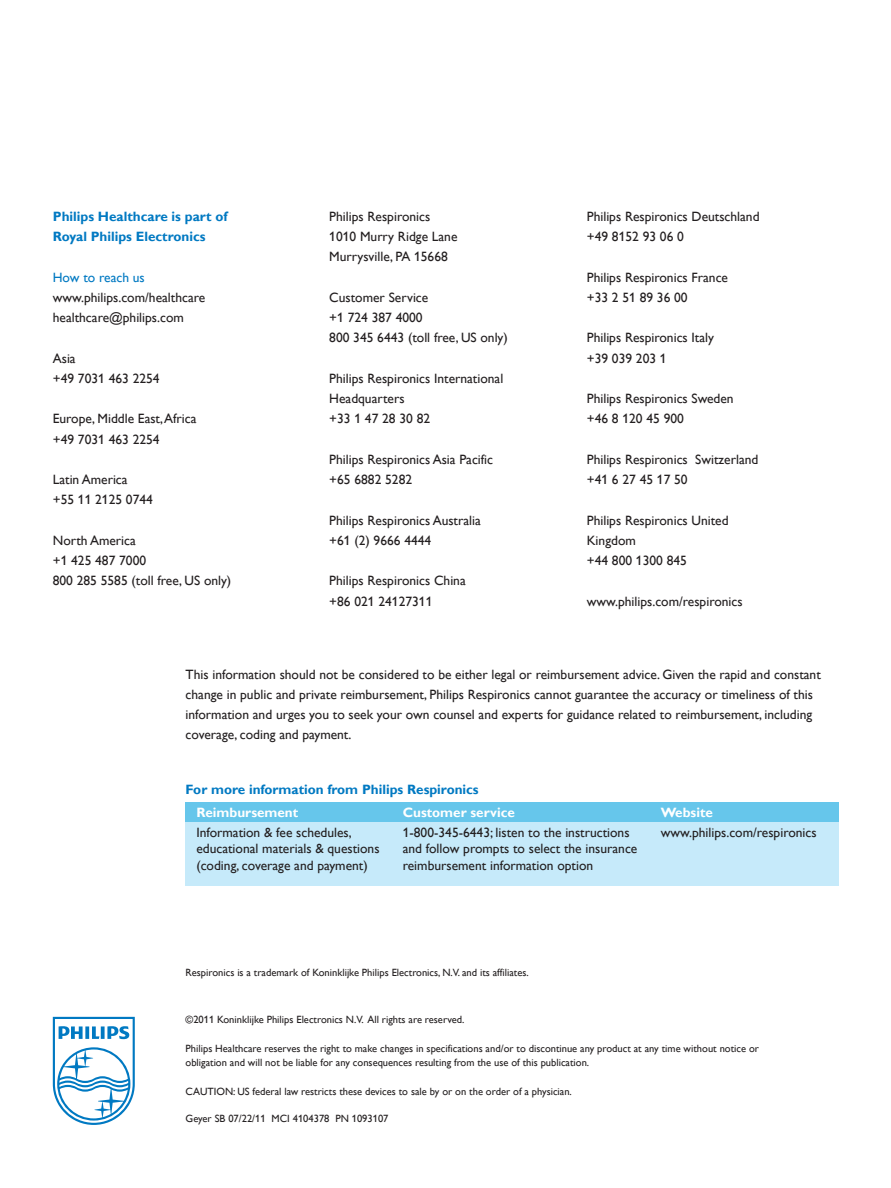
<style>
.page{position:relative;width:891px;height:1188px;background:#fff}
.page>*{position:absolute;margin:0;border:0;box-sizing:border-box;transform-origin:0 0}
.t1{font:13.5px/20.2px "Gill Alt One";color:#231f20}
.t2{font:700 13.5px/20.2px "Gill Alt One";color:#0079c2}
.t3{font:700 13.5px "Gill Alt One";color:#fff}
.t4{font:13.5px "Gill Alt One";color:#0079c2}
.t5{font:10.5px/14.2px "Gill Alt One";color:#231f20}
</style>
<div class="page">
<svg style="left:53px;top:1017px;width:82px;height:108px"></svg>
<div style="left:186px;top:821px;width:653px;height:64px;background:#c6eafa"></div>
<div style="left:186px;top:802px;width:653px;height:20px;background:#66c6eb"></div>
<p class="t2" style="left:53px;top:206px;width:176px">Philips Healthcare is part of<br>Royal Philips Electronics</p>
<p class="t4" style="left:53px;top:269px;width:93px">How to reach us</p>
<p class="t1" style="left:53px;top:287px;width:154px">www.philips.com/healthcare healthcare@philips.com</p>
<p class="t1" style="left:53px;top:348px;width:108px">Asia<br>+49 7031 463 2254</p>
<p class="t1" style="left:53px;top:408px;width:145px">Europe, Middle East,Africa +49 7031 463 2254</p>
<p class="t1" style="left:53px;top:469px;width:102px">Latin America<br>+55 11 2125 0744</p>
<p class="t1" style="left:53px;top:530px;width:180px">North America<br>+1 425 487 7000<br>800 285 5585 (toll free, US only)</p>
<p class="t1" style="left:329px;top:206px;width:130px">Philips Respironics<br>1010 Murry Ridge Lane<br>Murrysville, PA 15668</p>
<p class="t1" style="left:329px;top:287px;width:180px">Customer Service<br>+1 724 387 4000<br>800 345 6443 (toll free, US only)</p>
<p class="t1" style="left:329px;top:368px;width:176px">Philips Respironics International<br>Headquarters<br>+33 1 47 28 30 82</p>
<p class="t1" style="left:329px;top:449px;width:165px">Philips Respironics Asia Pacific +65 6882 5282</p>
<p class="t1" style="left:329px;top:510px;width:153px">Philips Respironics Australia +61 (2) 9666 4444</p>
<p class="t1" style="left:329px;top:570px;width:138px">Philips Respironics China +86 021 24127311</p>
<p class="t1" style="left:587px;top:206px;width:174px">Philips Respironics Deutschland +49 8152 93 06 0</p>
<p class="t1" style="left:587px;top:267px;width:143px">Philips Respironics France +33 2 51 89 36 00</p>
<p class="t1" style="left:587px;top:327px;width:129px">Philips Respironics Italy +39 039 203 1</p>
<p class="t1" style="left:587px;top:388px;width:148px">Philips Respironics Sweden +46 8 120 45 900</p>
<p class="t1" style="left:587px;top:449px;width:173px">Philips Respironics Switzerland +41 6 27 45 17 50</p>
<p class="t1" style="left:587px;top:510px;width:143px">Philips Respironics United<br>Kingdom<br>+44 800 1300 845</p>
<p class="t1" style="left:587px;top:591px;width:157px">www.philips.com/respironics</p>
<p class="t1" style="left:186px;top:664px;width:637px">This information should not be considered to be either legal or reimbursement advice. Given the rapid and constant change in public and private reimbursement, Philips Respironics cannot guarantee the accuracy or timeliness of this information and urges you to seek your own counsel and experts for guidance related to reimbursement, including coverage, coding and payment.</p>
<p class="t2" style="left:186px;top:779px;width:295px">For more information from Philips Respironics</p>
<p class="t3" style="left:196px;top:804px;width:103px">Reimbursement</p>
<p class="t3" style="left:403px;top:804px;width:114px">Customer service</p>
<p class="t3" style="left:661px;top:804px;width:54px">Website</p>
<p class="t1" style="left:196px;top:822px;width:157px">Information &amp; fee schedules,</p>
<p class="t1" style="left:403px;top:822px;width:228px">1-800-345-6443; listen to the instructions</p>
<p class="t1" style="left:661px;top:822px;width:157px">www.philips.com/respironics</p>
<p class="t1" style="left:196px;top:839px;width:185px">educational materials &amp; questions</p>
<p class="t1" style="left:403px;top:839px;width:236px">and follow prompts to select the insurance</p>
<p class="t1" style="left:196px;top:855px;width:173px">(coding, coverage and payment)</p>
<p class="t1" style="left:403px;top:855px;width:192px">reimbursement information option</p>
<p class="t5" style="left:186px;top:965px;width:345px">Respironics is a trademark of Koninklijke Philips Electronics, N.V. and its affiliates.</p>
<p class="t5" style="left:186px;top:1013px;width:280px">©2011 Koninklijke Philips Electronics N.V. All rights are reserved.</p>
<p class="t5" style="left:186px;top:1041px;width:575px">Philips Healthcare reserves the right to make changes in specifications and/or to discontinue any product at any time without notice or obligation and will not be liable for any consequences resulting from the use of this publication.</p>
<p class="t5" style="left:186px;top:1084px;width:388px">CAUTION: US federal law restricts these devices to sale by or on the order of a physician.</p>
<p class="t5" style="left:186px;top:1112px;width:204px">Geyer SB 07/22/11 MCI 4104378 PN 1093107</p>
</div>
